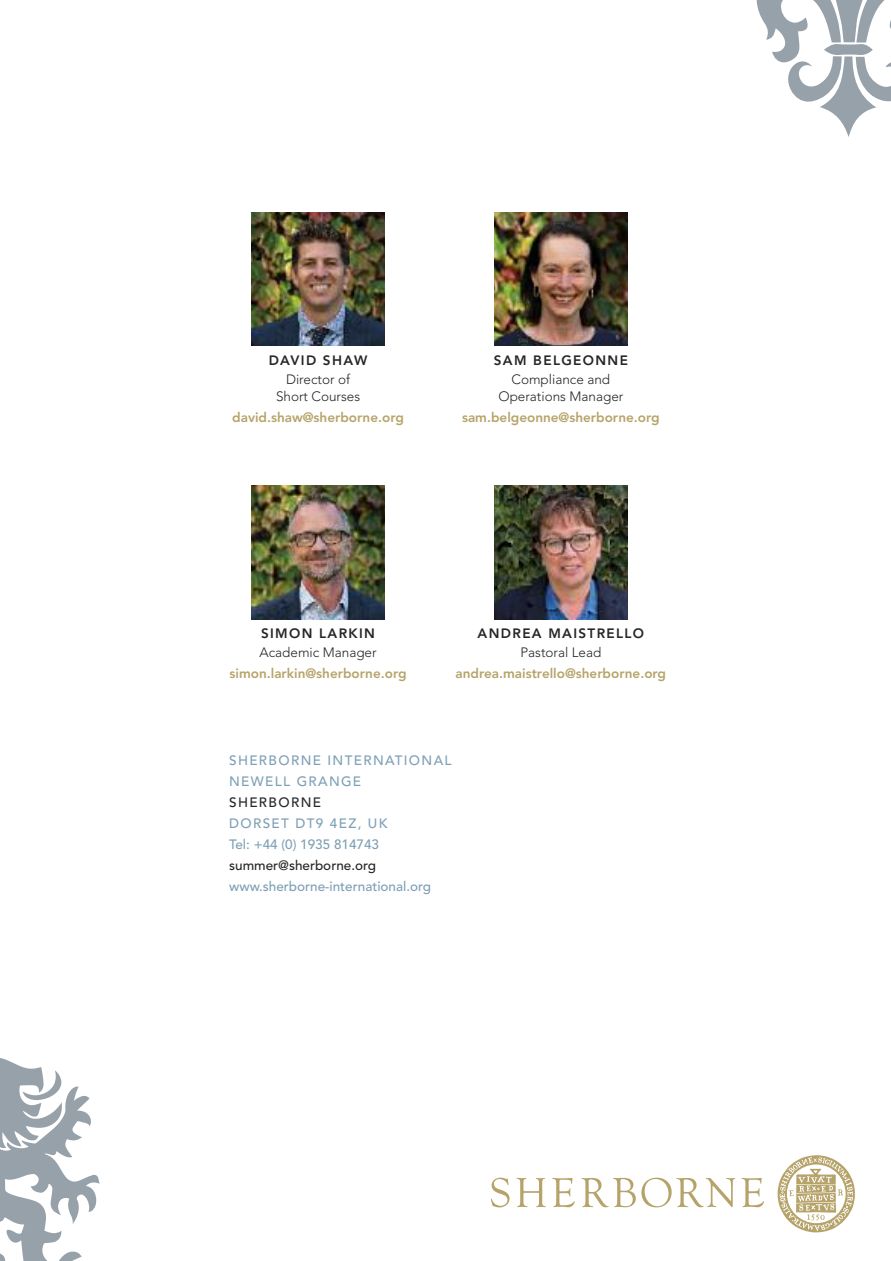
<style>
.page{position:relative;width:891px;height:1261px;background:#fff}
.page>*{position:absolute;margin:0;border:0;box-sizing:border-box;transform-origin:0 0}
.t1{font:800 13.5px "Avenir";color:#b6a46a}
.t2{font:300 13.5px/16.5px "Avenir";color:#272526;text-align:center}
.t3{font:500 13.5px/21px "Avenir";color:#7ea0b5}
.t4{font:800 13.5px "Avenir";letter-spacing:.1em;color:#272526}
.t5{font:500 13.5px/21px "Avenir";letter-spacing:.1em;color:#7ea0b5}
.t6{font:500 13.5px "Avenir";color:#272526}
.t7{font:500 13.5px "Avenir";letter-spacing:.1em;color:#272526}
</style>
<div class="page">
<svg style="left:0;top:1058px;width:99px;height:203px"></svg>
<svg style="left:756px;top:0;width:133px;height:137px"></svg>
<img style="left:251px;top:213px;width:133px;height:133px">
<img style="left:494px;top:213px;width:133px;height:133px">
<img style="left:251px;top:486px;width:133px;height:133px">
<img style="left:494px;top:486px;width:133px;height:133px">
<svg style="left:777px;top:1155px;width:77px;height:77px"></svg>
<svg style="left:491px;top:1178px;width:18px;height:29px"></svg>
<svg style="left:516px;top:1178px;width:29px;height:29px"></svg>
<svg style="left:552px;top:1178px;width:22px;height:29px"></svg>
<svg style="left:581px;top:1178px;width:54px;height:29px"></svg>
<svg style="left:641px;top:1178px;width:94px;height:29px"></svg>
<svg style="left:741px;top:1178px;width:22px;height:29px"></svg>
<p class="t4" style="left:268px;top:349px;width:100px">DAVID SHAW</p>
<p class="t2" style="left:276px;top:371px;width:86px">Director of<br>Short Courses</p>
<p class="t1" style="left:232px;top:406px;width:173px">david.shaw@sherborne.org</p>
<p class="t4" style="left:493px;top:349px;width:135px">SAM BELGEONNE</p>
<p class="t2" style="left:498px;top:371px;width:126px">Compliance and<br>Operations Manager</p>
<p class="t1" style="left:462px;top:406px;width:199px">sam.belgeonne@sherborne.org</p>
<p class="t4" style="left:261px;top:622px;width:115px">SIMON LARKIN</p>
<p class="t2" style="left:259px;top:644px;width:119px">Academic Manager</p>
<p class="t1" style="left:229px;top:663px;width:178px">simon.larkin@sherborne.org</p>
<p class="t4" style="left:477px;top:622px;width:168px">ANDREA MAISTRELLO</p>
<p class="t2" style="left:520px;top:644px;width:82px">Pastoral Lead</p>
<p class="t1" style="left:455px;top:663px;width:212px">andrea.maistrello@sherborne.org</p>
<p class="t5" style="left:229px;top:749px;width:224px">SHERBORNE INTERNATIONAL<br>NEWELL GRANGE</p>
<p class="t7" style="left:229px;top:791px;width:93px">SHERBORNE</p>
<p class="t3" style="left:229px;top:812px;width:160px">DORSET DT9 4EZ, UK<br>Tel: +44 (0) 1935 814743</p>
<p class="t6" style="left:229px;top:854px;width:148px">summer@sherborne.org</p>
<p class="t3" style="left:229px;top:875px;width:203px">www.sherborne-international.org</p>
</div>
